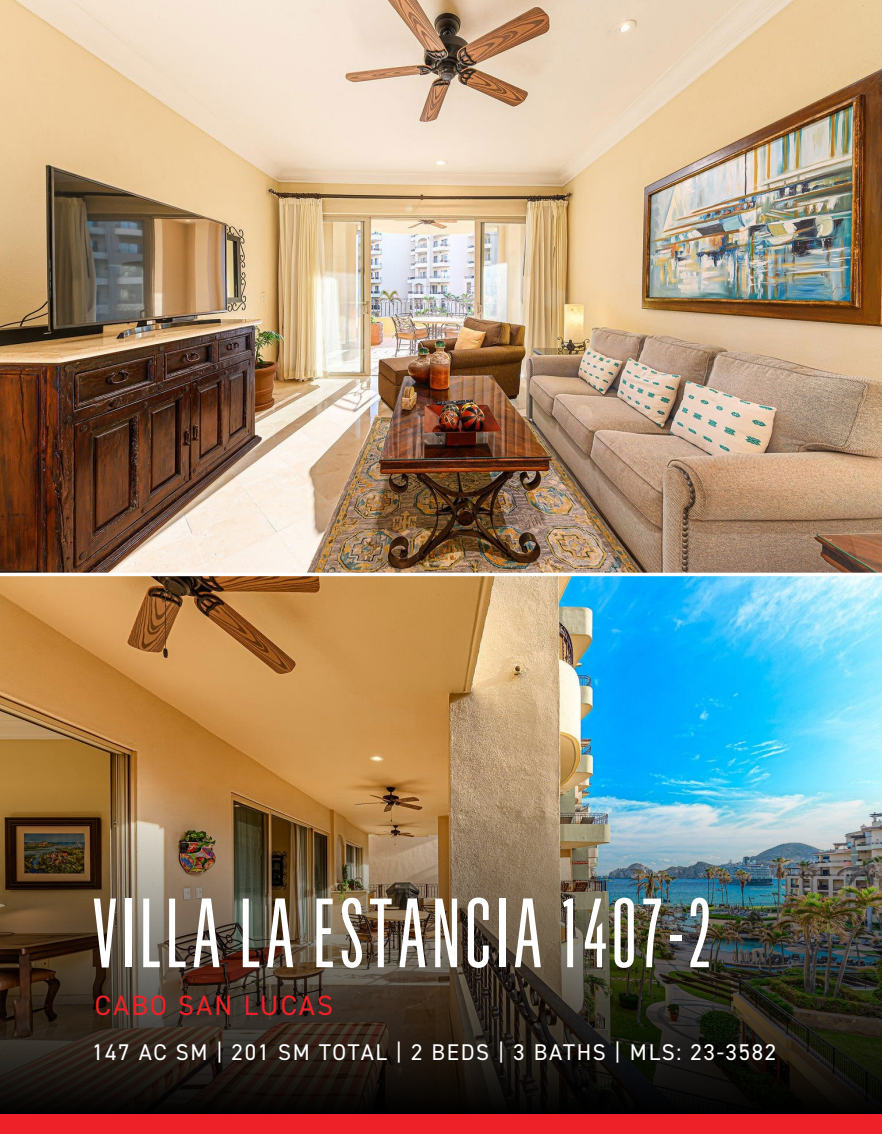
<style>
.page{position:relative;width:882px;height:1134px;background:#fff}
.page>*{position:absolute;margin:0;border:0;box-sizing:border-box;transform-origin:0 0}
.t1{font:96.25px "Flama Ultracondensed Basic";letter-spacing:.05em;color:#fff}
.t2{font:28px "DIN2014";letter-spacing:.075em;color:#ed2127}
.t3{font:22.75px "DIN2014";letter-spacing:.075em;color:#fff}
</style>
<div class="page">
<img style="left:0;top:0;width:882px;height:785px">
<img style="left:0;top:785px;width:882px;height:329px">
<div style="left:0;top:1114px;width:882px;height:20px;background:#ed2127"></div>
<hr style="left:0;top:573px;width:882px;height:3px;background:#fff">
<h1 class="t1" style="left:92px;top:875px;width:620px">VILLA LA ESTANCIA 1407-2</h1>
<p class="t2" style="left:95px;top:987px;width:240px">CABO SAN LUCAS</p>
<p class="t3" style="left:92px;top:1038px;width:686px">147 AC SM | 201 SM TOTAL | 2 BEDS | 3 BATHS | MLS: 23-3582</p>
</div>
